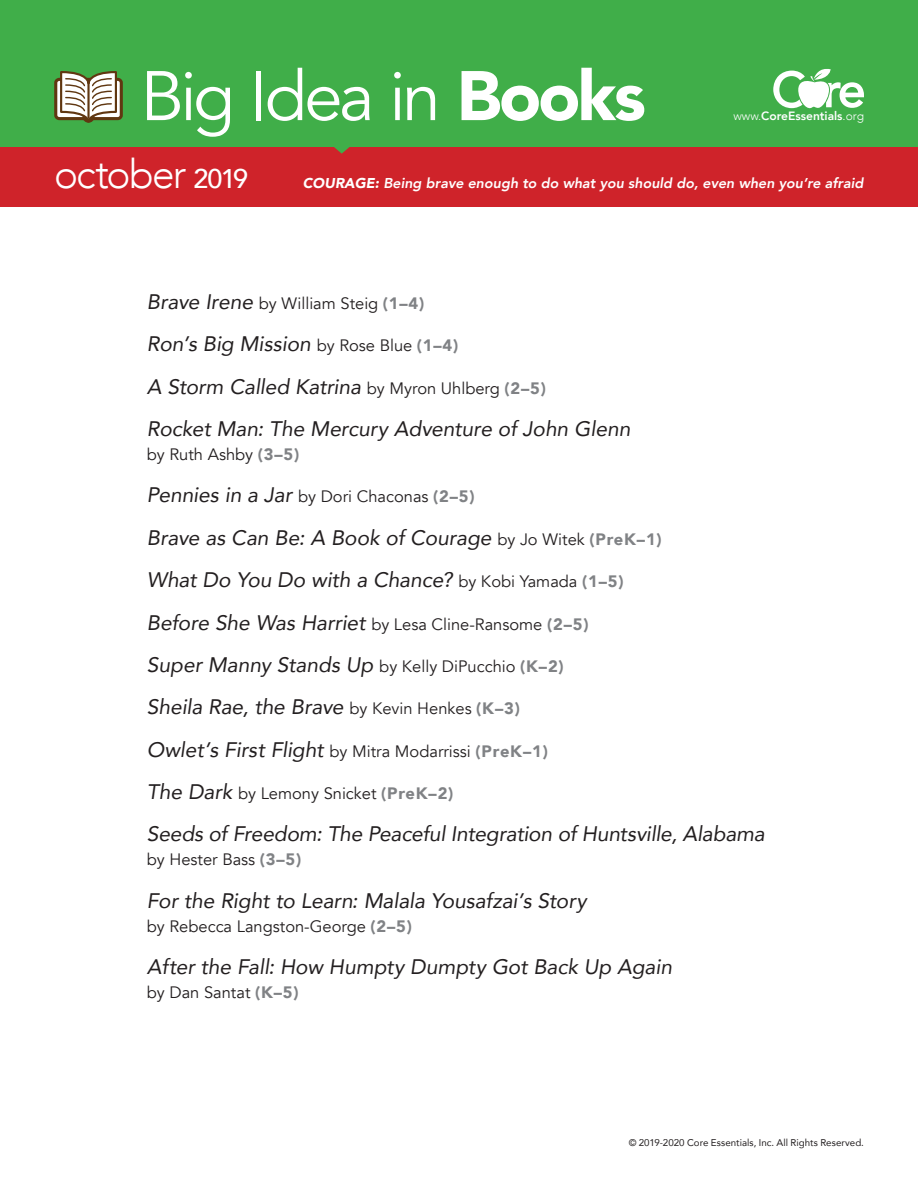
<style>
.page{position:relative;width:918px;height:1188px;background:#fff}
.page>*{position:absolute;margin:0;border:0;box-sizing:border-box;transform-origin:0 0}
.t1{font:69.3px "Avenir";letter-spacing:-.055em;color:#fff}
.t2{font:300 40.5px "Avenir";letter-spacing:-.045em;color:#fff}
.BOOKS{font:italic 21px "Avenir";letter-spacing:-.005em;color:#231f20}
.BOOKS-2{font:16.5px "Avenir";color:#231f20}
.t3{font:italic 800 14.25px "Avenir";color:#fff}
.t4{font:800 12px "Avenir";color:#fff}
.t5{font:9.75px "Avenir";letter-spacing:.005em;color:#231f20}
.s1{font-weight:900}
.s2{font-weight:300}
.s3{font-weight:500;font-size:27px}
.s4{font-style:italic;font-size:21px}
.s5{font-weight:900;color:#808285}
.s6{font-style:normal;font-size:16.5px}
.s7{font-weight:900;font-style:normal;font-size:16.5px;color:#808285}
</style>
<div class="page">
<div style="left:0;top:14px;width:918px;height:193px;background:#cf232a"></div>
<svg style="left:334px;top:147px;width:16px;height:7px"></svg>
<div style="left:0;top:0;width:918px;height:147px;background:#40ae49"></div>
<svg style="left:54px;top:71px;width:69px;height:52px;background:#b0ae95"></svg>
<svg style="left:773px;top:69px;width:91px;height:39px"></svg>
<h1 class="t1" style="left:140px;top:55px;width:507px">Big Idea in <span class="s1">Books</span></h1>
<p class="t4" style="left:734px;top:107px;width:132px"><span class="s2">www.</span>CoreEssentials<span class="s2">.org</span></p>
<p class="t2" style="left:54px;top:150px;width:196px">october <span class="s3">2019</span></p>
<p class="t3" style="left:303px;top:175px;width:562px"><span class="s1">COURAGE:</span> Being brave enough to do what you should do, even when you’re afraid</p>
<p class="BOOKS-2" style="left:147px;top:293px;width:279px"><span class="s4">Brave Irene</span> by William Steig <span class="s5">(1–4)</span></p>
<p class="BOOKS" style="left:147px;top:331px;width:313px">Ron’s Big Mission <span class="s6">by Rose Blue</span> <span class="s7">(1–4)</span></p>
<p class="BOOKS" style="left:147px;top:374px;width:401px">A Storm Called Katrina <span class="s6">by Myron Uhlberg</span> <span class="s7">(2–5)</span></p>
<p class="BOOKS" style="left:147px;top:416px;width:485px">Rocket Man: The Mercury Adventure of John Glenn</p>
<p class="BOOKS-2" style="left:147px;top:445px;width:154px">by Ruth Ashby <span class="s5">(3–5)</span></p>
<p class="BOOKS-2" style="left:147px;top:487px;width:329px"><span class="s4">Pennies in a Jar</span> by Dori Chaconas <span class="s5">(2–5)</span></p>
<p class="BOOKS" style="left:147px;top:525px;width:516px">Brave as Can Be: A Book of Courage <span class="s6">by Jo Witek</span> <span class="s7">(PreK–1)</span></p>
<p class="BOOKS" style="left:147px;top:567px;width:478px">What Do You Do with a Chance? <span class="s6">by Kobi Yamada</span> <span class="s7">(1–5)</span></p>
<p class="BOOKS" style="left:147px;top:609px;width:443px">Before She Was Harriet <span class="s6">by Lesa Cline-Ransome</span> <span class="s7">(2–5)</span></p>
<p class="BOOKS" style="left:147px;top:652px;width:418px">Super Manny Stands Up <span class="s6">by Kelly DiPucchio</span> <span class="s7">(K–2)</span></p>
<p class="BOOKS" style="left:147px;top:694px;width:375px">Sheila Rae, the Brave <span class="s6">by Kevin Henkes</span> <span class="s7">(K–3)</span></p>
<p class="BOOKS" style="left:147px;top:736px;width:403px">Owlet’s First Flight <span class="s6">by Mitra Modarrissi</span> <span class="s7">(PreK–1)</span></p>
<p class="BOOKS-2" style="left:147px;top:783px;width:308px"><span class="s4">The Dark</span> by Lemony Snicket <span class="s5">(PreK–2)</span></p>
<p class="BOOKS" style="left:147px;top:821px;width:619px">Seeds of Freedom: The Peaceful Integration of Huntsville, Alabama</p>
<p class="BOOKS-2" style="left:147px;top:850px;width:156px">by Hester Bass <span class="s5">(3–5)</span></p>
<p class="BOOKS" style="left:147px;top:888px;width:441px">For the Right to Learn: Malala Yousafzai’s Story</p>
<p class="BOOKS-2" style="left:147px;top:916px;width:267px">by Rebecca Langston-George <span class="s5">(2–5)</span></p>
<p class="BOOKS" style="left:147px;top:954px;width:527px">After the Fall: How Humpty Dumpty Got Back Up Again</p>
<p class="BOOKS-2" style="left:147px;top:983px;width:153px">by Dan Santat <span class="s5">(K–5)</span></p>
<p class="t5" style="left:629px;top:1134px;width:237px">© 2019-2020 Core Essentials, Inc. All Rights Reserved.</p>
</div>
